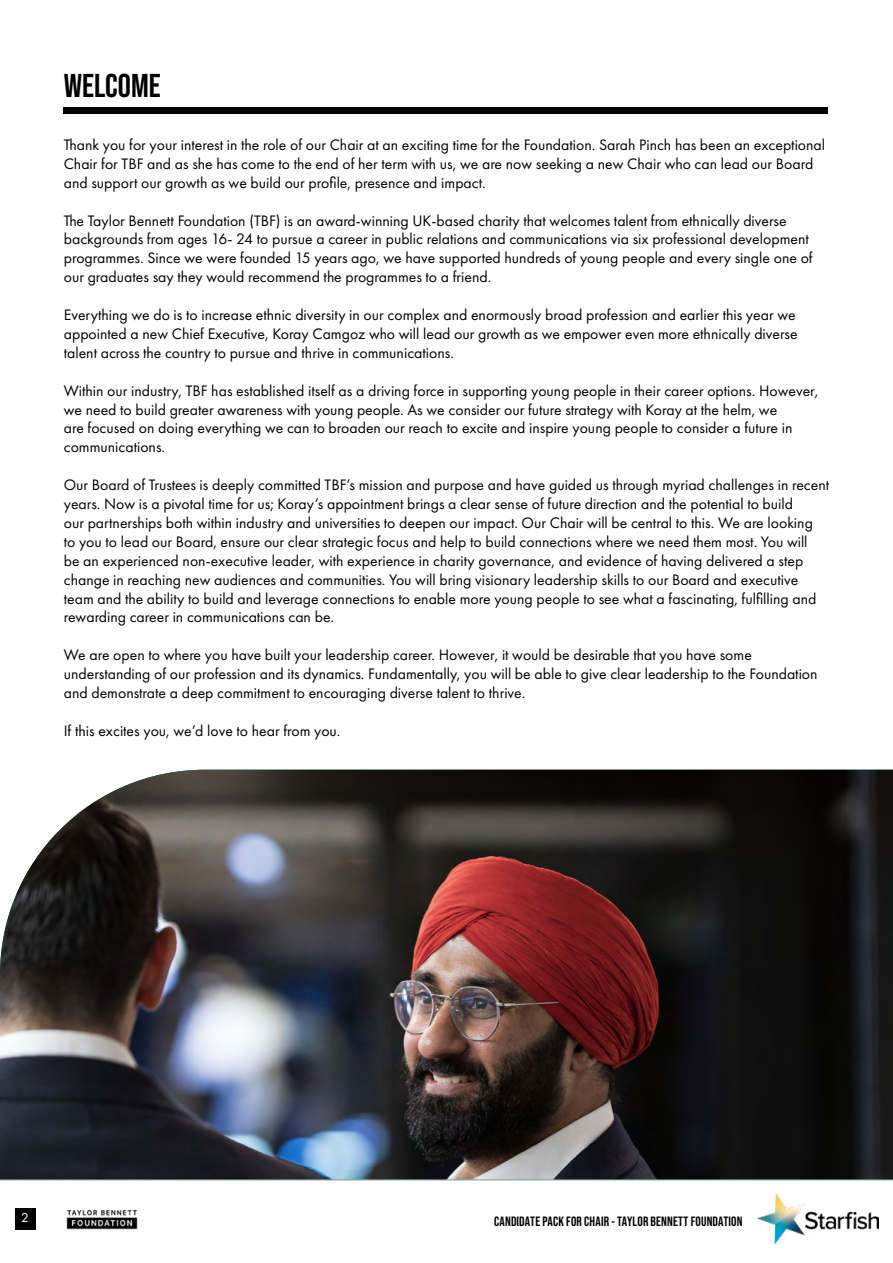
<style>
.page{position:relative;width:893px;height:1263px;background:#fff}
.page>*{position:absolute;margin:0;border:0;box-sizing:border-box;transform-origin:0 0}
.t1{font:700 33px "Bebas Neue Pro";color:#000}
.t2{font:15.75px/18.9px "Futura PT";color:#000}
.t3{font:700 13.5px "Bebas Neue Pro";letter-spacing:.015em;color:#000}
.t4{font:13.5px "Futura PT";color:#fff}
</style>
<div class="page">
<img style="left:758px;top:1194px;width:120px;height:50px">
<div style="left:15px;top:1208px;width:20px;height:21px;background:#000"></div>
<hr style="left:0;top:1179px;width:893px;height:2px;background:#000">
<img style="left:66px;top:1210px;width:72px;height:20px">
<div style="left:64px;top:107px;width:764px;height:7px;background:#000"></div>
<img style="left:0;top:770px;width:893px;height:409px">
<h1 class="t1" style="left:64px;top:66px;width:98px">WELCOME</h1>
<p class="t2" style="left:64px;top:135px;width:763px">Thank you for your interest in the role of our Chair at an exciting time for the Foundation. Sarah Pinch has been an exceptional<br>Chair for TBF and as she has come to the end of her term with us, we are now seeking a new Chair who can lead our Board and support our growth as we build our profile, presence and impact.</p>
<p class="t2" style="left:64px;top:211px;width:750px">The Taylor Bennett Foundation (TBF) is an award-winning UK-based charity that welcomes talent from ethnically diverse backgrounds from ages 16- 24 to pursue a career in public relations and communications via six professional development programmes. Since we were founded 15 years ago, we have supported hundreds of young people and every single one of our graduates say they would recommend the programmes to a friend.</p>
<p class="t2" style="left:64px;top:305px;width:735px">Everything we do is to increase ethnic diversity in our complex and enormously broad profession and earlier this year we appointed a new Chief Executive, Koray Camgoz who will lead our growth as we empower even more ethnically diverse talent across the country to pursue and thrive in communications.</p>
<p class="t2" style="left:64px;top:381px;width:756px">Within our industry, TBF has established itself as a driving force in supporting young people in their career options. However, we need to build greater awareness with young people. As we consider our future strategy with Koray at the helm, we<br>are focused on doing everything we can to broaden our reach to excite and inspire young people to consider a future in communications.</p>
<p class="t2" style="left:64px;top:475px;width:767px">Our Board of Trustees is deeply committed TBF’s mission and purpose and have guided us through myriad challenges in recent years. Now is a pivotal time for us; Koray’s appointment brings a clear sense of future direction and the potential to build<br>our partnerships both within industry and universities to deepen our impact. Our Chair will be central to this. We are looking<br>to you to lead our Board, ensure our clear strategic focus and help to build connections where we need them most. You will<br>be an experienced non-executive leader, with experience in charity governance, and evidence of having delivered a step change in reaching new audiences and communities. You will bring visionary leadership skills to our Board and executive team and the ability to build and leverage connections to enable more young people to see what a fascinating, fulfilling and rewarding career in communications can be.</p>
<p class="t2" style="left:64px;top:645px;width:755px">We are open to where you have built your leadership career. However, it would be desirable that you have some understanding of our profession and its dynamics. Fundamentally, you will be able to give clear leadership to the Foundation and demonstrate a deep commitment to encouraging diverse talent to thrive.</p>
<p class="t2" style="left:64px;top:721px;width:278px">If this excites you, we’d love to hear from you.</p>
<p class="t4" style="left:21px;top:1210px;width:9px">2</p>
<p class="t3" style="left:494px;top:1213px;width:250px">CANDIDATE PACK FOR CHAIR - TAYLOR BENNETT FOUNDATION</p>
</div>
